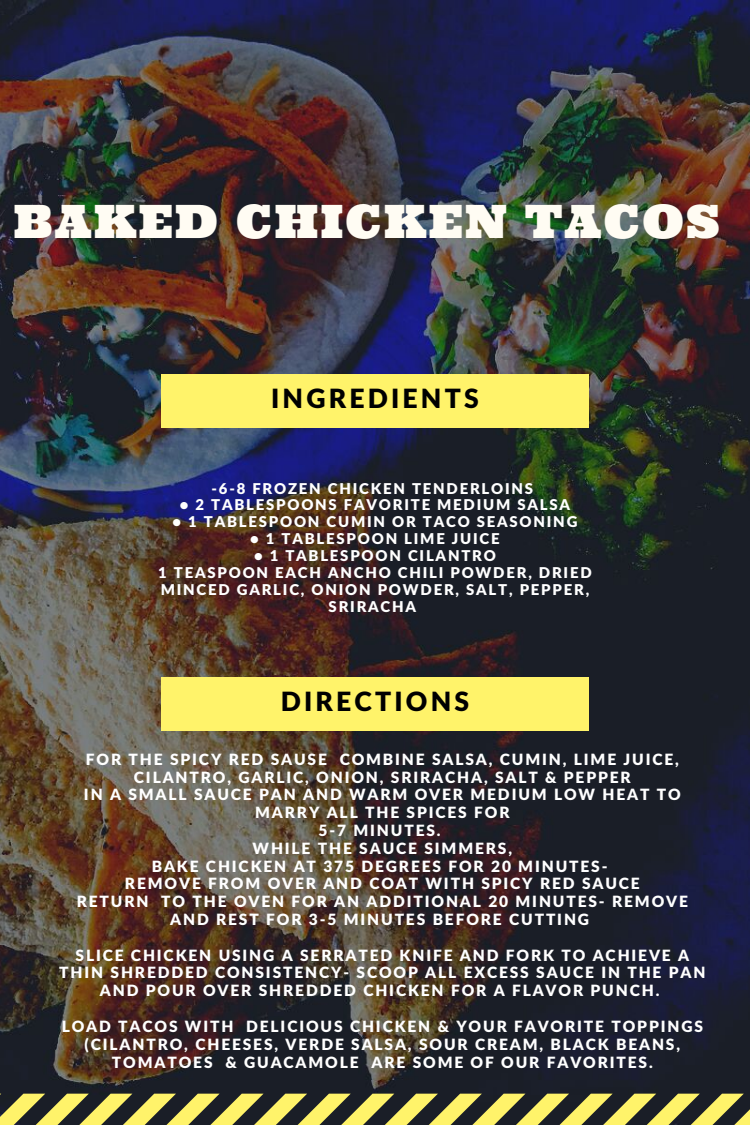
<style>
.page{position:relative;width:750px;height:1125px;background:#fff}
.page>*{position:absolute;margin:0;border:0;box-sizing:border-box;transform-origin:0 0}
.t1{font:46px "Ultra";letter-spacing:.05em;color:#fffcf3}
.t2{font:900 26.5px "Lato Latin";letter-spacing:.12em;color:#000}
.t3{font:900 15.5px/17.8px "Lato Latin";letter-spacing:.12em;color:#fff;text-align:center}
.t4{font:900 14.88px/16.9px "Lato Latin";letter-spacing:.12em;color:#fff;text-align:center}
</style>
<div class="page">
<img style="left:0;top:0;width:750px;height:1094px">
<div style="left:161px;top:374px;width:428px;height:54px;background:#fff36a"></div>
<div style="left:161px;top:677px;width:428px;height:53px;background:#fff36a"></div>
<svg style="left:0;top:1094px;width:750px;height:31px"></svg>
<h1 class="t1" style="left:14px;top:192px;width:708px">BAKED CHICKEN TACOS</h1>
<h2 class="t2" style="left:271px;top:382px;width:209px">INGREDIENTS</h2>
<p class="t4" style="left:212px;top:479px;width:323px">-6-8 FROZEN CHICKEN TENDERLOINS</p>
<p class="t4" style="left:180px;top:496px;width:392px">• 2 TABLESPOONS FAVORITE MEDIUM SALSA</p>
<p class="t4" style="left:173px;top:513px;width:406px">• 1 TABLESPOON CUMIN OR TACO SEASONING</p>
<p class="t4" style="left:250px;top:530px;width:251px">• 1 TABLESPOON LIME JUICE</p>
<p class="t4" style="left:158px;top:547px;width:435px">• 1 TABLESPOON CILANTRO<br>1 TEASPOON EACH ANCHO CHILI POWDER, DRIED<br>MINCED GARLIC, ONION POWDER, SALT, PEPPER,<br>SRIRACHA</p>
<h2 class="t2" style="left:281px;top:685px;width:190px">DIRECTIONS</h2>
<p class="t3" style="left:77px;top:750px;width:613px">FOR THE SPICY RED SAUSE COMBINE SALSA, CUMIN, LIME JUICE, CILANTRO, GARLIC, ONION, SRIRACHA, SALT &amp; PEPPER<br>IN A SMALL SAUCE PAN AND WARM OVER MEDIUM LOW HEAT TO MARRY ALL THE SPICES FOR<br>5-7 MINUTES.<br>WHILE THE SAUCE SIMMERS,<br>BAKE CHICKEN AT 375 DEGREES FOR 20 MINUTES-<br>REMOVE FROM OVER AND COAT WITH SPICY RED SAUCE<br>RETURN TO THE OVEN FOR AN ADDITIONAL 20 MINUTES- REMOVE AND REST FOR 3-5 MINUTES BEFORE CUTTING</p>
<p class="t3" style="left:59px;top:946px;width:648px">SLICE CHICKEN USING A SERRATED KNIFE AND FORK TO ACHIEVE A<br>THIN SHREDDED CONSISTENCY- SCOOP ALL EXCESS SAUCE IN THE PAN<br>AND POUR OVER SHREDDED CHICKEN FOR A FLAVOR PUNCH.</p>
<p class="t3" style="left:62px;top:1017px;width:643px">LOAD TACOS WITH DELICIOUS CHICKEN &amp; YOUR FAVORITE TOPPINGS (CILANTRO, CHEESES, VERDE SALSA, SOUR CREAM, BLACK BEANS,<br>TOMATOES &amp; GUACAMOLE ARE SOME OF OUR FAVORITES.</p>
</div>
